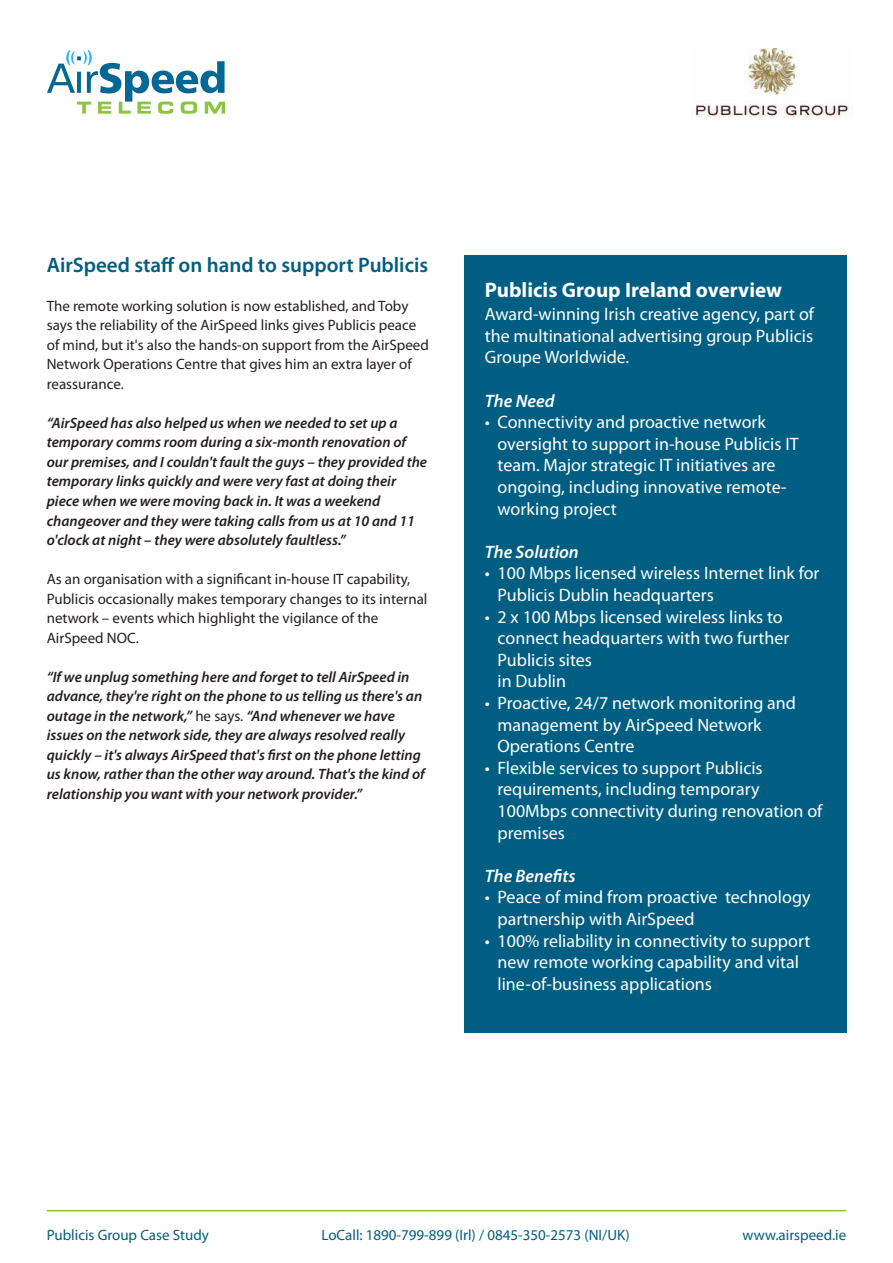
<style>
.page{position:relative;width:893px;height:1263px;background:#fff}
.page>*{position:absolute;margin:0;border:0;box-sizing:border-box;transform-origin:0 0}
.t1{font:600 21px "Myriad Pro";color:#005e82}
.t2{font:700 21px "Myriad Pro";color:#fff}
.t3{font:18px/21.6px "Myriad Pro";color:#fff}
.t4{font:italic 600 18px "Myriad Pro";color:#fff}
.t5{font:italic 600 15px/19.5px "Myriad Pro";color:#231f20}
.t6{font:15px/19.5px "Myriad Pro";color:#231f20}
.t7{font:15px "Myriad Pro";color:#005e82}
.s1{font-weight:400;font-style:normal}
</style>
<div class="page">
<img style="left:696px;top:48px;width:153px;height:69px">
<hr style="left:47px;top:1210px;width:799px;height:1px;background:#83c447">
<div style="left:464px;top:255px;width:382px;height:778px;background:#005e82"></div>
<svg style="left:47px;top:50px;width:178px;height:64px"></svg>
<p class="t1" style="left:47px;top:257px;width:383px">AirSpeed staff on hand to support Publicis</p>
<p class="t6" style="left:47px;top:297px;width:384px">The remote working solution is now established, and Toby says the reliability of the AirSpeed links gives Publicis peace of mind, but it's also the hands-on support from the AirSpeed Network Operations Centre that gives him an extra layer of reassurance.</p>
<p class="t5" style="left:47px;top:414px;width:382px">“AirSpeed has also helped us when we needed to set up a temporary comms room during a six-month renovation of our premises, and I couldn't fault the guys – they provided the temporary links quickly and were very fast at doing their piece when we were moving back in. It was a weekend changeover and they were taking calls from us at 10 and 11 o'clock at night – they were absolutely faultless.”</p>
<p class="t6" style="left:47px;top:570px;width:382px">As an organisation with a significant in-house IT capability, Publicis occasionally makes temporary changes to its internal network – events which highlight the vigilance of the AirSpeed NOC.</p>
<p class="t5" style="left:47px;top:668px;width:379px">“If we unplug something here and forget to tell AirSpeed in advance, they're right on the phone to us telling us there's an outage in the network,” <span class="s1">he says.</span> “And whenever we have issues on the network side, they are always resolved really quickly – it's always AirSpeed that's first on the phone letting us know, rather than the other way around. That's the kind of relationship you want with your network provider.”</p>
<p class="t2" style="left:485px;top:278px;width:299px">Publicis Group Ireland overview</p>
<p class="t3" style="left:485px;top:305px;width:331px;text-align:justify">Award-winning Irish creative agency, part of the multinational advertising group Publicis Groupe Worldwide.</p>
<p class="t4" style="left:485px;top:394px;width:71px">The Need</p>
<p class="t3" style="left:497px;top:413px;width:303px;text-indent:-13px">• Connectivity and proactive network oversight to support in-house Publicis IT team. Major strategic IT initiatives are ongoing, including innovative remote&shy;working project</p>
<p class="t4" style="left:485px;top:545px;width:96px">The Solution</p>
<p class="t3" style="left:497px;top:564px;width:323px;text-indent:-13px">• 100 Mbps licensed wireless Internet link for<br>Publicis Dublin headquarters</p>
<p class="t3" style="left:497px;top:607px;width:293px;text-indent:-13px">• 2 x 100 Mbps licensed wireless links to connect headquarters with two further<br>Publicis sites<br>in Dublin</p>
<p class="t3" style="left:497px;top:694px;width:300px;text-indent:-13px">• Proactive, 24/7 network monitoring and management by AirSpeed Network<br>Operations Centre</p>
<p class="t3" style="left:497px;top:758px;width:326px;text-indent:-13px">• Flexible services to support Publicis requirements, including temporary<br>100Mbps connectivity during renovation of premises</p>
<p class="t4" style="left:485px;top:869px;width:92px">The Benefits</p>
<p class="t3" style="left:497px;top:888px;width:314px;text-indent:-13px">• Peace of mind from proactive technology partnership with AirSpeed</p>
<p class="t3" style="left:497px;top:931px;width:314px;text-indent:-13px">• 100% reliability in connectivity to support new remote working capability and vital line-of-business applications</p>
<p class="t7" style="left:47px;top:1229px;width:164px">Publicis Group Case Study</p>
<p class="t7" style="left:743px;top:1229px;width:105px">www.airspeed.ie</p>
<p class="t7" style="left:322px;top:1229px;width:310px">LoCall: 1890-799-899 (Irl) / 0845-350-2573 (NI/UK)</p>
</div>
